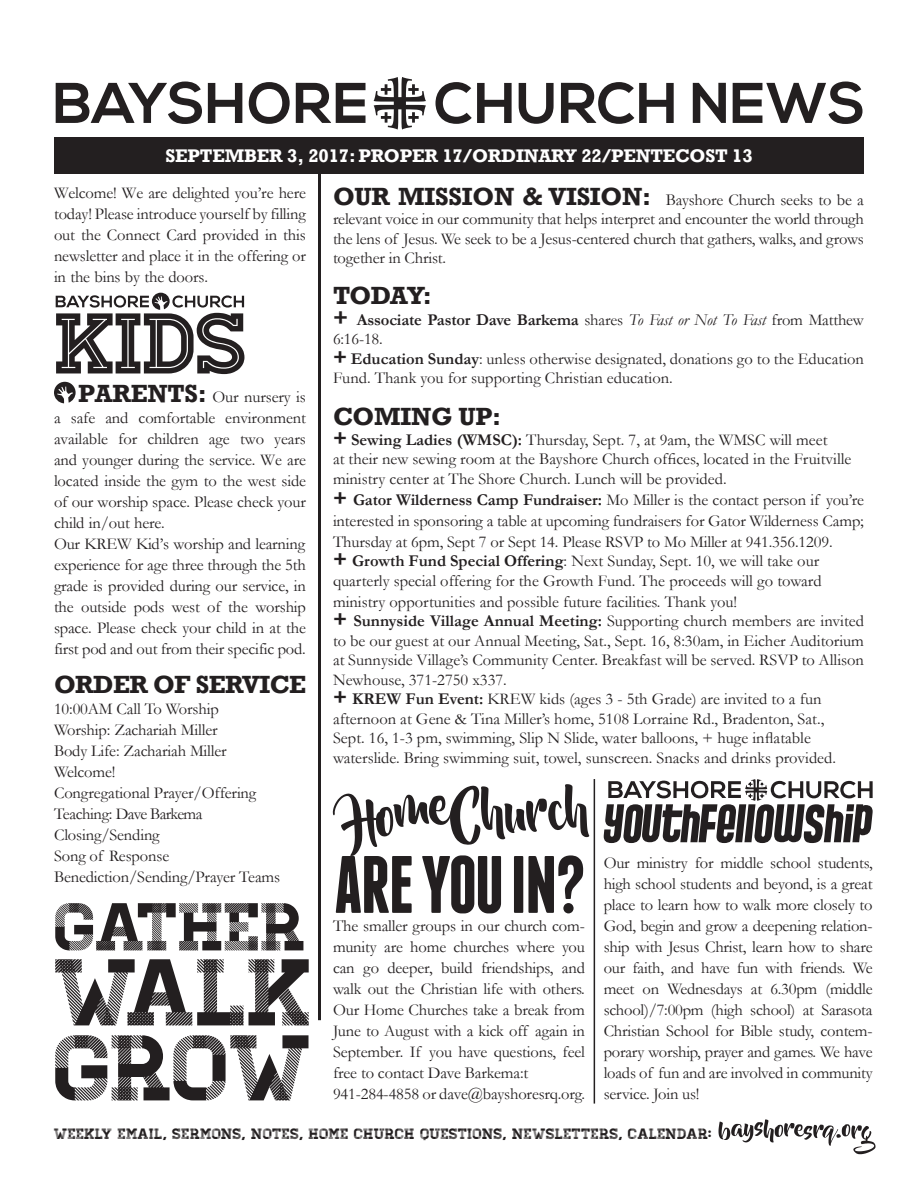
<style>
.page{position:relative;width:918px;height:1188px;background:#fff}
.page>*{position:absolute;margin:0;border:0;box-sizing:border-box;transform-origin:0 0}
.t1{font:94.5px "Homestead Display";color:#231f20}
.t2{font:93px "Homestead Display";color:#231f20}
.t3{font:67.5px "Homestead Display";letter-spacing:-.01em;color:#231f20}
.t4{font:700 25.5px "Rockwell";letter-spacing:-.025em;color:#231f20}
.t5{font:700 18.75px "Rockwell";letter-spacing:-.01em;color:#fff}
.t6{font:16.5px/21px "Garamond";letter-spacing:-.01em;color:#231f20;text-align:justify}
.t7{font:700 16.5px/19.5px "Garamond";letter-spacing:-.01em;color:#231f20}
.t8{font:16.5px "Garamond";letter-spacing:-.04em;color:#231f20}
.t9{font:15px "Homestead Display";letter-spacing:.01em;color:#231f20}
.s1{font-family:"Rockwell";font-weight:700;font-size:25.5px}
.s2{font-family:"Rockwell";font-size:22.5px}
.s3{font-weight:400}
.s4{font-weight:400;font-style:italic}
.s5{font-family:"Rockwell";font-weight:700;font-size:21px}
.s6{font-weight:700}
</style>
<div class="page">
<svg style="left:333px;top:784px;width:256px;height:129px"></svg>
<div style="left:54px;top:137px;width:810px;height:37px;background:#231f20"></div>
<hr style="left:318px;top:171px;width:3px;height:849px;background:#231f20">
<svg style="left:719px;top:1119px;width:157px;height:35px"></svg>
<svg style="left:54px;top:382px;width:22px;height:21px"></svg>
<svg style="left:604px;top:779px;width:269px;height:64px"></svg>
<hr style="left:594px;top:779px;width:1px;height:325px;background:#231f20">
<svg style="left:56px;top:293px;width:188px;height:81px"></svg>
<svg style="left:56px;top:82px;width:146px;height:42px"></svg>
<svg style="left:208px;top:83px;width:34px;height:40px"></svg>
<svg style="left:249px;top:82px;width:41px;height:42px"></svg>
<svg style="left:296px;top:83px;width:70px;height:40px"></svg>
<svg style="left:435px;top:82px;width:77px;height:42px"></svg>
<svg style="left:519px;top:83px;width:35px;height:41px"></svg>
<svg style="left:561px;top:82px;width:113px;height:42px"></svg>
<svg style="left:693px;top:83px;width:33px;height:40px"></svg>
<svg style="left:733px;top:82px;width:129px;height:42px"></svg>
<svg style="left:373px;top:77px;width:53px;height:53px"></svg>
<p class="t5" style="left:165px;top:144px;width:589px">SEPTEMBER 3, 2017: PROPER 17/ORDINARY 22/PENTECOST 13</p>
<p class="t6" style="left:54px;top:182px;width:253px">Welcome! We are delighted you’re here today! Please introduce yourself by filling out the Connect Card provided in this newsletter and place it in the offering or in the bins by the doors.</p>
<p class="t6" style="left:333px;top:190px;width:532px;line-height:19.5px"><span class="s1">OUR MISSION &amp; VISION:</span> Bayshore Church seeks to be a relevant voice in our community that helps interpret and encounter the world through</p>
<p class="t6" style="left:333px;top:228px;width:532px">the lens of Jesus. We seek to be a Jesus-centered church that gathers, walks, and grows</p>
<p class="t6" style="left:333px;top:247px;width:115px">together in Christ.</p>
<p class="t4" style="left:333px;top:280px;width:100px">TODAY:</p>
<p class="t7" style="left:333px;top:310px;width:532px"><span class="s2">+</span> Associate Pastor Dave Barkema <span class="s3">shares</span> <span class="s4">To Fast or Not To Fast</span> <span class="s3">from Matthew<br>6:16-18.</span></p>
<p class="t6" style="left:333px;top:349px;width:532px;line-height:19.5px"><span class="s5">+</span> <span class="s6">Education Sunday</span>: unless otherwise designated, donations go to the Education<br>Fund. Thank you for supporting Christian education.</p>
<p class="t4" style="left:333px;top:401px;width:170px">COMING UP:</p>
<p class="t6" style="left:333px;top:429px;width:496px"><span class="s5">+</span> <span class="s6">Sewing Ladies (WMSC):</span> Thursday, Sept. 7, at 9am, the WMSC will meet</p>
<p class="t6" style="left:333px;top:448px;width:520px">at their new sewing room at the Bayshore Church offices, located in the Fruitville</p>
<p class="t6" style="left:333px;top:468px;width:395px">ministry center at The Shore Church. Lunch will be provided.</p>
<p class="t6" style="left:333px;top:489px;width:532px"><span class="s5">+</span> <span class="s6">Gator Wilderness Camp Fundraiser:</span> Mo Miller is the contact person if you’re interested in sponsoring a table at upcoming fundraisers for Gator Wilderness Camp; Thursday at 6pm, Sept 7 or Sept 14. Please RSVP to Mo Miller at 941.356.1209.</p>
<p class="t6" style="left:333px;top:550px;width:488px"><span class="s5">+</span> <span class="s6">Growth Fund Special Offering</span>: Next Sunday, Sept. 10, we will take our</p>
<p class="t6" style="left:333px;top:570px;width:490px">quarterly special offering for the Growth Fund. The proceeds will go toward</p>
<p class="t6" style="left:333px;top:591px;width:406px">ministry opportunities and possible future facilities. Thank you!</p>
<p class="t6" style="left:333px;top:611px;width:533px;line-height:19.5px"><span class="s5">+</span> <span class="s6">Sunnyside Village Annual Meeting:</span> Supporting church members are invited to be our guest at our Annual Meeting, Sat., Sept. 16, 8:30am, in Eicher Auditorium at Sunnyside Village’s Community Center. Breakfast will be served. RSVP to Allison Newhouse, 371-2750 x337.</p>
<p class="t6" style="left:333px;top:688px;width:490px"><span class="s5">+</span> <span class="s6">KREW Fun Event:</span> KREW kids (ages 3 - 5th Grade) are invited to a fun</p>
<p class="t6" style="left:333px;top:708px;width:493px">afternoon at Gene &amp; Tina Miller’s home, 5108 Lorraine Rd., Bradenton, Sat.,</p>
<p class="t6" style="left:333px;top:727px;width:479px">Sept. 16, 1-3 pm, swimming, Slip N Slide, water balloons, + huge inflatable</p>
<p class="t6" style="left:333px;top:747px;width:505px">waterslide. Bring swimming suit, towel, sunscreen. Snacks and drinks provided.</p>
<p class="t6" style="left:54px;top:386px;width:254px;text-indent:24px"><span class="s1">PARENTS:</span> Our nursery is a safe and comfortable environment available for children age two years and younger during the service. We are located inside the gym to the west side of our worship space. Please check your child in/out here.</p>
<p class="t6" style="left:54px;top:533px;width:253px">Our KREW Kid’s worship and learning</p>
<p class="t6" style="left:54px;top:554px;width:253px">experience for age three through the 5th</p>
<p class="t6" style="left:54px;top:575px;width:254px">grade is provided during our service, in the outside pods west of the worship space. Please check your child in at the first pod and out from their specific pod.</p>
<p class="t4" style="left:54px;top:669px;width:254px">ORDER OF SERVICE</p>
<p class="t6" style="left:54px;top:698px;width:166px">10:00AM Call To Worship</p>
<p class="t6" style="left:54px;top:719px;width:165px">Worship: Zachariah Miller</p>
<p class="t6" style="left:54px;top:740px;width:174px">Body Life: Zachariah Miller</p>
<p class="t6" style="left:54px;top:761px;width:63px">Welcome!</p>
<p class="t6" style="left:54px;top:782px;width:204px">Congregational Prayer/Offering</p>
<p class="t8" style="left:54px;top:803px;width:150px">Teaching: Dave Barkema</p>
<p class="t6" style="left:54px;top:824px;width:107px">Closing/Sending</p>
<p class="t6" style="left:54px;top:845px;width:117px">Song of Response</p>
<p class="t6" style="left:54px;top:866px;width:228px">Benediction/Sending/Prayer Teams</p>
<p class="t6" style="left:604px;top:852px;width:270px">Our ministry for middle school students, high school students and beyond, is a great place to learn how to walk more closely to God, begin and grow a deepening relation&shy;ship with Jesus Christ, learn how to share our faith, and have fun with friends. We meet on Wednesdays at 6.30pm (middle school)/7:00pm (high school) at Sarasota Christian School for Bible study, contem&shy;porary worship, prayer and games. We have loads of fun and are involved in community service. Join us!</p>
<p class="t9" style="left:54px;top:1125px;width:659px">WEEKLY EMAIL, SERMONS, NOTES, HOME CHURCH QUESTIONS, NEWSLETTERS, CALENDAR:</p>
<p class="t3" style="left:55px;top:887px;width:254px">GATHER</p>
<p class="t1" style="left:55px;top:937px;width:261px">WALK</p>
<p class="t2" style="left:55px;top:1014px;width:261px">GROW</p>
<p class="t6" style="left:333px;top:915px;width:254px">The smaller groups in our church com&shy;munity are home churches where you can go deeper, build friendships, and walk out the Christian life with others.<br>Our Home Churches take a break from June to August with a kick off again in September. If you have questions, feel free to contact Dave Barkema:t</p>
<p class="t6" style="left:333px;top:1083px;width:254px">941-284-4858 or dave@bayshoresrq.org.</p>
</div>
